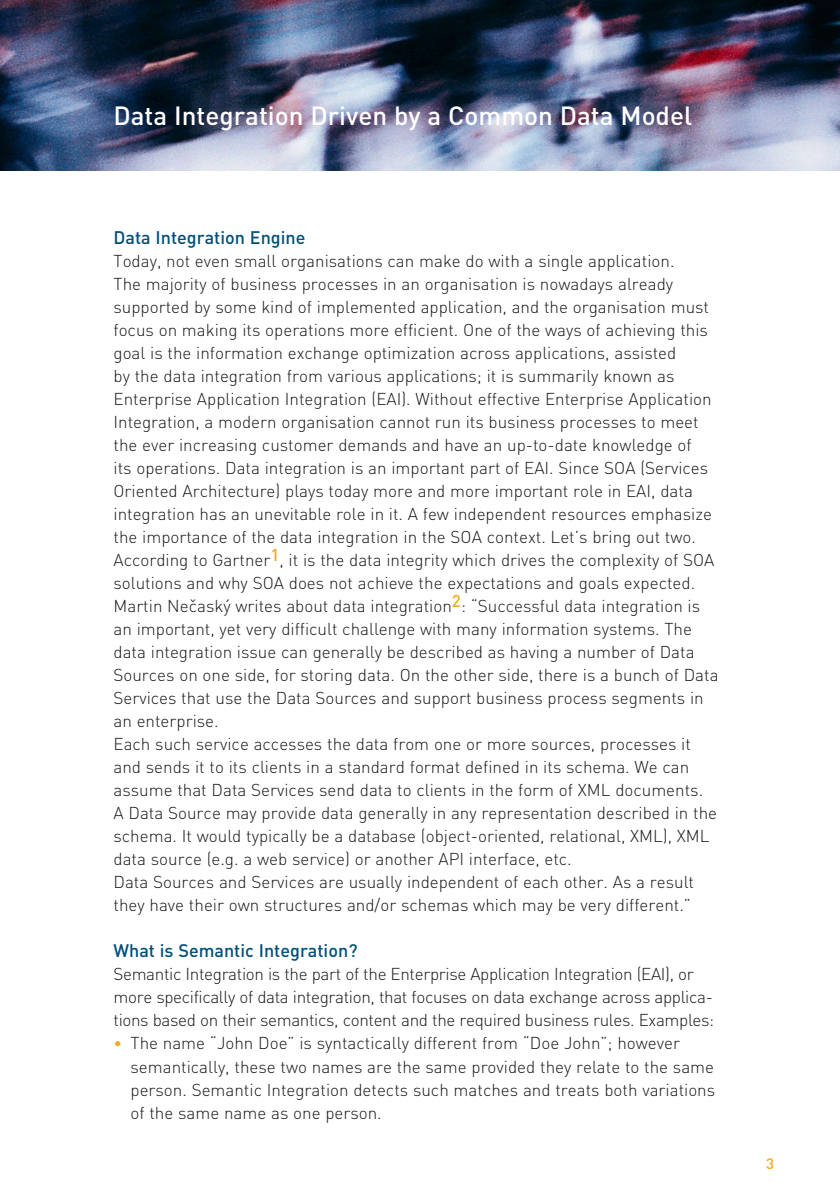
<style>
.page{position:relative;width:840px;height:1191px;background:#fff}
.page>*{position:absolute;margin:0;border:0;box-sizing:border-box;transform-origin:0 0}
.t1{font:500 26px "DINCE";color:#fff}
.t2{font:500 18px "DINCE";color:#00507b}
.t3{font:300 17px/23px "DINCE";color:#1a1817}
.t4{font:300 17px/23px "DINCE";letter-spacing:-.02em;color:#1a1817}
.t5{font:500 15px "DINCE";color:#efab20}
.s1{font-size:16px;color:#efab20}
</style>
<div class="page">
<img style="left:0;top:0;width:839px;height:170px">
<h1 class="t1" style="left:113px;top:99px;width:580px">Data Integration Driven by a Common Data Model</h1>
<p class="t2" style="left:113px;top:226px;width:193px">Data Integration Engine</p>
<p class="t3" style="left:113px;top:250px;width:606px">Today, not even small organisations can make do with a single application.<br>The majority of business processes in an organisation is nowadays already supported by some kind of implemented application, and the organisation must focus on making its operations more efficient. One of the ways of achieving this goal is the information exchange optimization across applications, assisted<br>by the data integration from various applications; it is summarily known as Enterprise Application Integration (EAI). Without effective Enterprise Application Integration, a modern organisation cannot run its business processes to meet the ever increasing customer demands and have an up-to-date knowledge of<br>its operations. Data integration is an important part of EAI. Since SOA (Services Oriented Architecture) plays today more and more important role in EAI, data integration has an unevitable role in it. A few independent resources emphasize the importance of the data integration in the SOA context. Let’s bring out two.<br>According to Gartner<sup>1</sup>, it is the data integrity which drives the complexity of SOA solutions and why SOA does not achieve the expectations and goals expected.<br>Martin Nečaský writes about data integration<sup>2</sup>: “Successful data integration is an important, yet very difficult challenge with many information systems. The data integration issue can generally be described as having a number of Data Sources on one side, for storing data. On the other side, there is a bunch of Data Services that use the Data Sources and support business process segments in an enterprise.<br>Each such service accesses the data from one or more sources, processes it and sends it to its clients in a standard format defined in its schema. We can assume that Data Services send data to clients in the form of XML documents.<br>A Data Source may provide data generally in any representation described in the schema. It would typically be a database (object-oriented, relational, XML), XML data source (e.g. a web service) or another API interface, etc.<br>Data Sources and Services are usually independent of each other. As a result they have their own structures and/or schemas which may be very different.”</p>
<p class="t2" style="left:113px;top:939px;width:245px">What is Semantic Integration?</p>
<p class="t4" style="left:113px;top:963px;width:602px">Semantic Integration is the part of the Enterprise Application Integration (EAI), or more specifically of data integration, that focuses on data exchange across applica&shy;tions based on their semantics, content and the required business rules. Examples:</p>
<p class="t3" style="left:130px;top:1032px;width:586px;text-indent:-17px"><span class="s1">•</span> The name “John Doe” is syntactically different from “Doe John”; however semantically, these two names are the same provided they relate to the same person. Semantic Integration detects such matches and treats both variations of the same name as one person.</p>
<p class="t5" style="left:765px;top:1154px;width:9px">3</p>
</div>
